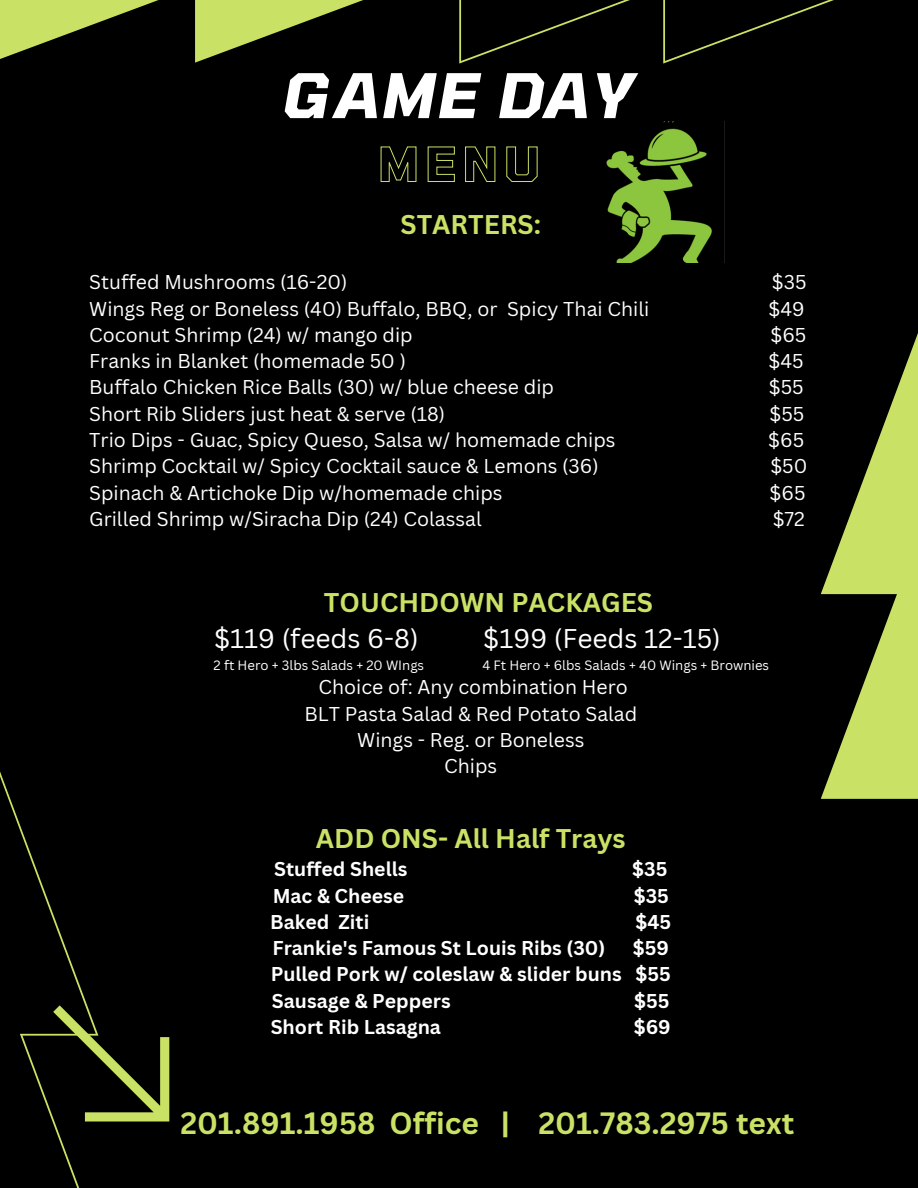
<style>
.page{position:relative;width:918px;height:1188px;background:#000}
.page>*{position:absolute;margin:0;border:0;box-sizing:border-box;transform-origin:0 0}
.t1{font:italic 700 61.05px "Tomorrow";letter-spacing:.03em;color:#fff}
.t2{font:700 30px "Canva Sans";color:#c9e265}
.t3{font:700 26.4px "Canva Sans";color:#c9e265}
.t4{font:26.4px "Canva Sans";color:#fff}
.t5{font:19.5px "Canva Sans";color:#fff}
.t6{font:700 19.5px/26.2px "Canva Sans";color:#fff;text-align:justify}
.t7{font:13.2px "Canva Sans";color:#fff}
</style>
<div class="page">
<svg style="left:821px;top:333px;width:97px;height:466px;fill:#c9e265"></svg>
<svg style="left:0;top:0;width:834px;height:63px"></svg>
<svg style="left:0;top:771px;width:169px;height:417px"></svg>
<img style="left:606px;top:121px;width:119px;height:142px">
<svg style="left:380px;top:146px;width:158px;height:36px"></svg>
<p class="t1" style="left:281px;top:57px;width:351px">GAME DAY</p>
<p class="t3" style="left:401px;top:206px;width:142px">STARTERS:</p>
<h1 class="t5" style="left:89px;top:268px;width:260px">Stuffed Mushrooms (16-20)</h1>
<h1 class="t5" style="left:772px;top:268px;width:36px">$35</h1>
<h1 class="t5" style="left:89px;top:295px;width:562px">Wings Reg or Boneless (40) Buffalo, BBQ, or Spicy Thai Chili</h1>
<h1 class="t5" style="left:769px;top:295px;width:38px">$49</h1>
<h1 class="t5" style="left:89px;top:321px;width:325px">Coconut Shrimp (24) w/ mango dip</h1>
<h1 class="t5" style="left:770px;top:321px;width:37px">$65</h1>
<h1 class="t5" style="left:89px;top:347px;width:318px">Franks in Blanket (homemade 50 )</h1>
<h1 class="t5" style="left:768px;top:347px;width:37px">$45</h1>
<h1 class="t5" style="left:89px;top:374px;width:466px">Buffalo Chicken Rice Balls (30) w/ blue cheese dip</h1>
<h1 class="t5" style="left:769px;top:374px;width:36px">$55</h1>
<h1 class="t5" style="left:89px;top:400px;width:357px">Short Rib Sliders just heat &amp; serve (18)</h1>
<h1 class="t5" style="left:770px;top:400px;width:36px">$55</h1>
<h1 class="t5" style="left:89px;top:426px;width:528px">Trio Dips - Guac, Spicy Queso, Salsa w/ homemade chips</h1>
<h1 class="t5" style="left:768px;top:426px;width:37px">$65</h1>
<h1 class="t5" style="left:89px;top:452px;width:511px">Shrimp Cocktail w/ Spicy Cocktail sauce &amp; Lemons (36)</h1>
<h1 class="t5" style="left:770px;top:452px;width:39px">$50</h1>
<h1 class="t5" style="left:89px;top:479px;width:415px">Spinach &amp; Artichoke Dip w/homemade chips</h1>
<h1 class="t5" style="left:770px;top:479px;width:37px">$65</h1>
<h1 class="t5" style="left:89px;top:505px;width:394px">Grilled Shrimp w/Siracha Dip (24) Colassal</h1>
<h1 class="t5" style="left:773px;top:505px;width:34px">$72</h1>
<p class="t3" style="left:324px;top:584px;width:331px">TOUCHDOWN PACKAGES</p>
<h2 class="t4" style="left:214px;top:620px;width:206px">$119 (feeds 6-8)</h2>
<h2 class="t4" style="left:483px;top:620px;width:239px">$199 (Feeds 12-15)</h2>
<h4 class="t7" style="left:214px;top:656px;width:212px">2 ft Hero + 3lbs Salads + 20 WIngs</h4>
<h4 class="t7" style="left:482px;top:656px;width:288px">4 Ft Hero + 6lbs Salads + 40 Wings + Brownies</h4>
<h6 class="t5" style="left:319px;top:674px;width:311px">Choice of: Any combination Hero</h6>
<p class="t5" style="left:304px;top:700px;width:334px">BLT Pasta Salad &amp; Red Potato Salad</p>
<p class="t5" style="left:357px;top:726px;width:229px">Wings - Reg. or Boneless</p>
<p class="t5" style="left:444px;top:752px;width:55px">Chips</p>
<p class="t3" style="left:316px;top:820px;width:311px">ADD ONS- All Half Trays</p>
<p class="t6" style="left:274px;top:856px;width:135px">Stuffed Shells</p>
<p class="t6" style="left:632px;top:856px;width:37px">$35</p>
<p class="t6" style="left:273px;top:882px;width:133px">Mac &amp; Cheese</p>
<p class="t6" style="left:634px;top:882px;width:37px">$35</p>
<p class="t6" style="left:270px;top:908px;width:101px">Baked Ziti</p>
<p class="t6" style="left:636px;top:908px;width:37px">$45</p>
<p class="t6" style="left:273px;top:934px;width:334px">Frankie's Famous St Louis Ribs (30)</p>
<p class="t6" style="left:271px;top:934px;width:402px;text-indent:362px">$59<br>Pulled Pork w/ coleslaw &amp; slider buns $55<br>Sausage &amp; Peppers</p>
<p class="t6" style="left:634px;top:987px;width:37px">$55</p>
<p class="t6" style="left:271px;top:1013px;width:172px">Short Rib Lasagna</p>
<p class="t6" style="left:634px;top:1013px;width:39px">$69</p>
<p class="t2" style="left:180px;top:1102px;width:615px">201.891.1958 Office | 201.783.2975 text</p>
</div>
